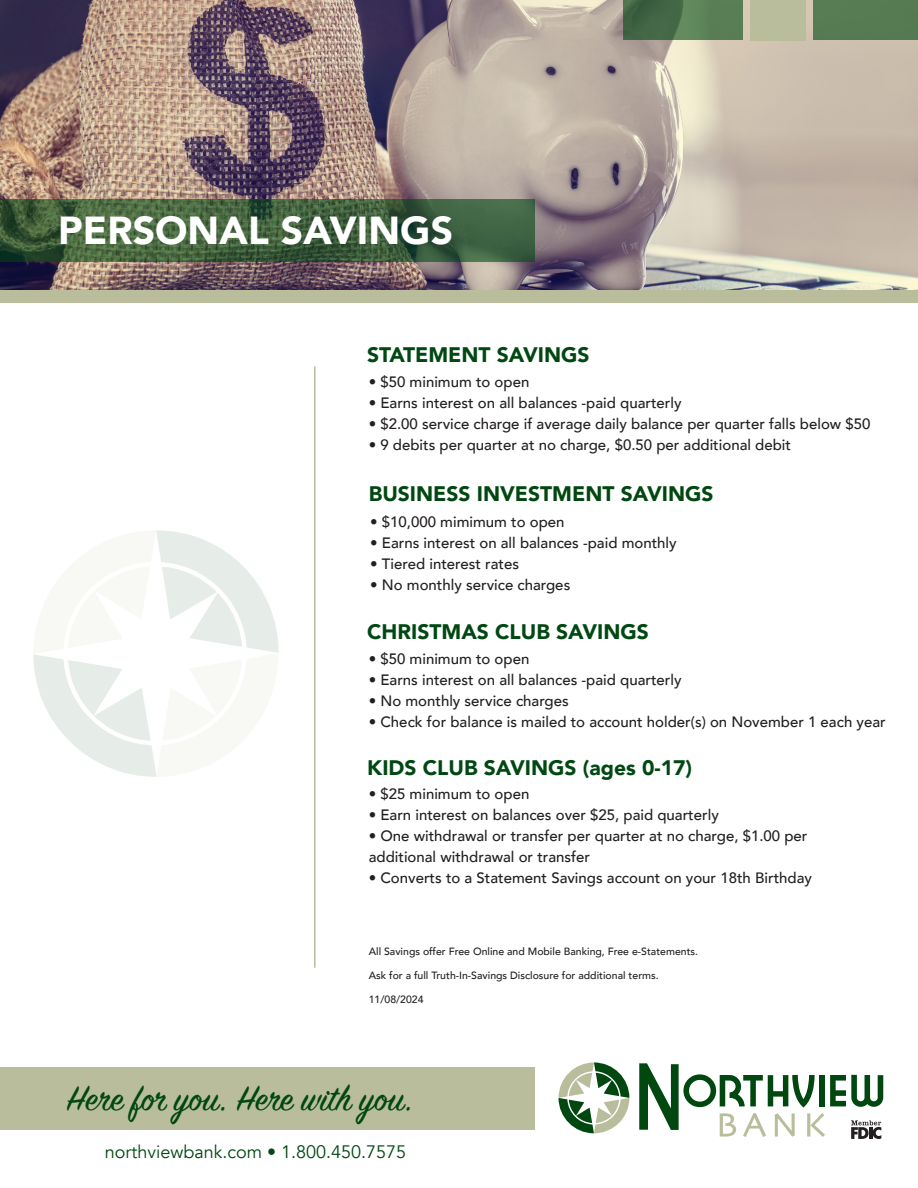
<style>
.page{position:relative;width:918px;height:1188px;background:#fff}
.page>*{position:absolute;margin:0;border:0;box-sizing:border-box;transform-origin:0 0}
.t1{font:39px "Sign Painter House Script";color:#004710}
.t2{font:900 39px "Avenir";color:#fff}
.t3{font:900 21px "Avenir";color:#004812}
.t4{font:900 21px "Avenir";color:#004710}
.t5{font:18px "Avenir";color:#004710}
.t6{font:500 15px/21px "Avenir";color:#231f20}
.t7{font:500 10.5px "Avenir";color:#231f20}
</style>
<div class="page">
<img style="left:0;top:0;width:918px;height:289px">
<svg style="left:0;top:199px;width:535px;height:62px;background:#3f5f3d"></svg>
<div style="left:813px;top:0;width:105px;height:40px;background:#567a52"></div>
<svg style="left:623px;top:0;width:120px;height:40px;background:#4f744f"></svg>
<div style="left:751px;top:0;width:55px;height:40px;background:#babd9c"></div>
<div style="left:0;top:1067px;width:535px;height:63px;background:#babd9c"></div>
<div style="left:0;top:290px;width:918px;height:13px;background:#babd9c"></div>
<svg style="left:559px;top:1062px;width:70px;height:71px"></svg>
<svg style="left:639px;top:1063px;width:244px;height:76px"></svg>
<hr style="left:314px;top:367px;width:2px;height:601px;background:#b9bd9b">
<svg style="left:33px;top:530px;width:246px;height:247px"></svg>
<div style="left:63px;top:562px;width:184px;height:183px;border:4px solid #fff;border-radius:50%"></div>
<p class="t2" style="left:58px;top:197px;width:396px">PERSONAL SAVINGS</p>
<p class="t3" style="left:367px;top:337px;width:224px">STATEMENT SAVINGS</p>
<p class="t6" style="left:369px;top:370px;width:162px">• $50 minimum to open</p>
<p class="t6" style="left:369px;top:391px;width:314px">• Earns interest on all balances -paid quarterly</p>
<p class="t6" style="left:369px;top:412px;width:503px">• $2.00 service charge if average daily balance per quarter falls below $50</p>
<p class="t6" style="left:369px;top:433px;width:424px">• 9 debits per quarter at no charge, $0.50 per additional debit</p>
<p class="t4" style="left:369px;top:476px;width:346px">BUSINESS INVESTMENT SAVINGS</p>
<p class="t6" style="left:370px;top:511px;width:196px">• $10,000 mimimum to open</p>
<p class="t6" style="left:370px;top:532px;width:308px">• Earns interest on all balances -paid monthly</p>
<p class="t6" style="left:370px;top:553px;width:150px">• Tiered interest rates</p>
<p class="t6" style="left:370px;top:574px;width:202px">• No monthly service charges</p>
<p class="t3" style="left:367px;top:614px;width:283px">CHRISTMAS CLUB SAVINGS</p>
<p class="t6" style="left:369px;top:647px;width:162px">• $50 minimum to open</p>
<p class="t6" style="left:369px;top:668px;width:314px">• Earns interest on all balances -paid quarterly</p>
<p class="t6" style="left:369px;top:689px;width:202px">• No monthly service charges</p>
<p class="t6" style="left:369px;top:710px;width:518px">• Check for balance is mailed to account holder(s) on November 1 each year</p>
<p class="t3" style="left:367px;top:750px;width:326px">KIDS CLUB SAVINGS (ages 0-17)</p>
<p class="t6" style="left:369px;top:783px;width:162px">• $25 minimum to open</p>
<p class="t6" style="left:369px;top:804px;width:352px">• Earn interest on balances over $25, paid quarterly</p>
<p class="t6" style="left:369px;top:825px;width:440px">• One withdrawal or transfer per quarter at no charge, $1.00 per additional withdrawal or transfer</p>
<p class="t6" style="left:369px;top:867px;width:445px">• Converts to a Statement Savings account on your 18th Birthday</p>
<p class="t7" style="left:369px;top:942px;width:331px">All Savings offer Free Online and Mobile Banking, Free e-Statements.</p>
<p class="t7" style="left:369px;top:966px;width:291px">Ask for a full Truth-In-Savings Disclosure for additional terms.</p>
<p class="t7" style="left:369px;top:990px;width:56px">11/08/2024</p>
<p class="t1" style="left:67px;top:1075px;width:348px">Here for you. Here with you.</p>
<p class="t5" style="left:105px;top:1142px;width:303px">northviewbank.com • 1.800.450.7575</p>
</div>
